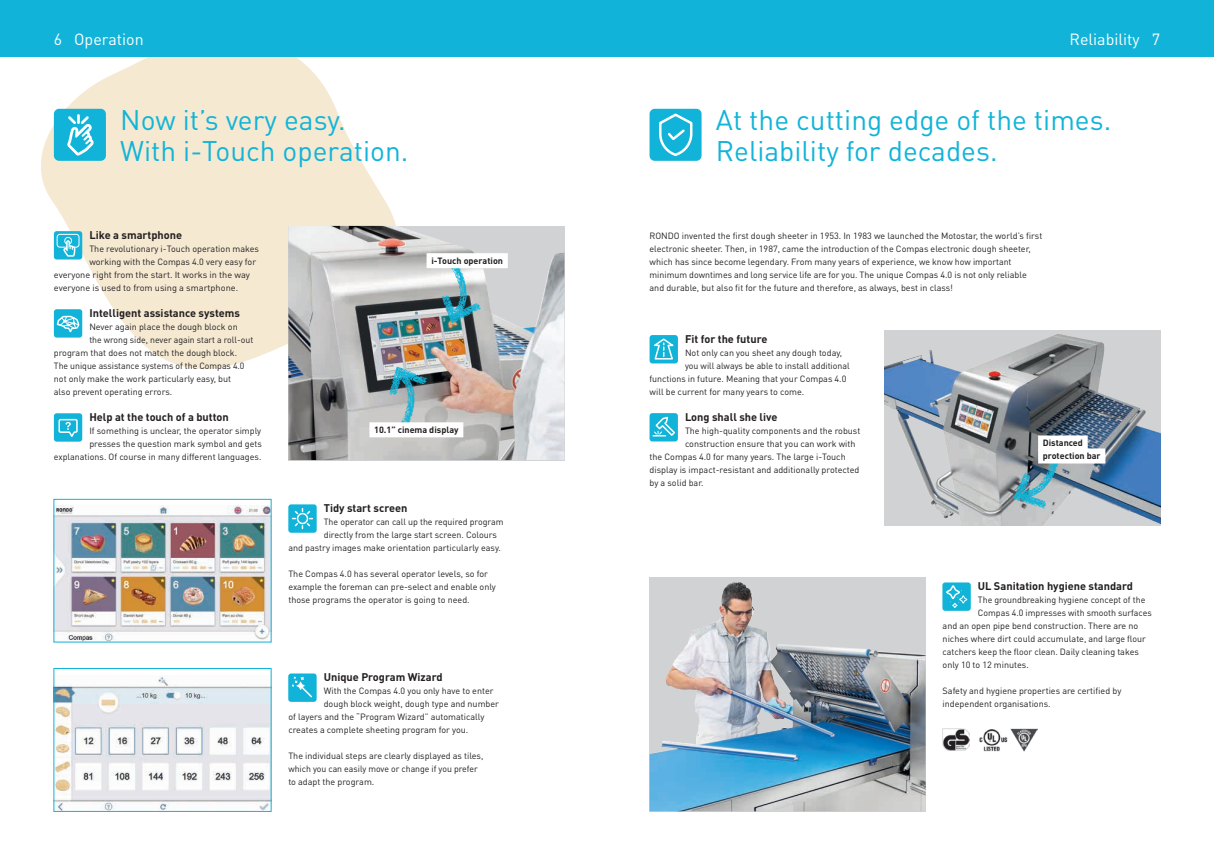
<style>
.page{position:relative;width:1214px;height:854px;background:#fff}
.page>*{position:absolute;margin:0;border:0;box-sizing:border-box;transform-origin:0 0}
.t1{font:28px/30.5px "DIN Pro";color:#11b4d8}
.t2{font:16px "DIN Pro";color:#fff}
.t3{font:700 11px "DIN Pro";color:#231f20}
.t4{font:9px/13px "DIN Pro";color:#231f20}
.t5{font:700 9px/13px "DIN Pro";color:#231f20}
.s1{color:#fff}
</style>
<div class="page">
<svg style="left:41px;top:57px;width:355px;height:312px;fill:#f5e9d2"></svg>
<div style="left:0;top:0;width:1213px;height:57px;background:#11b4d8"></div>
<div style="left:54px;top:109px;width:52px;height:52px;background:#11b4d8;border-radius:5px"></div>
<svg style="left:67px;top:114px;width:27px;height:41px"></svg>
<div style="left:288px;top:673px;width:28px;height:28px;background:#11b4d8;border-radius:3px"></div>
<svg style="left:292px;top:676px;width:21px;height:22px"></svg>
<div style="left:54px;top:231px;width:28px;height:28px;background:#11b4d8;border-radius:3px"></div>
<svg style="left:56px;top:233px;width:24px;height:23px"></svg>
<div style="left:54px;top:309px;width:28px;height:28px;background:#11b4d8;border-radius:3px"></div>
<svg style="left:56px;top:315px;width:24px;height:18px"></svg>
<div style="left:649px;top:413px;width:28px;height:28px;background:#11b4d8;border-radius:3px"></div>
<svg style="left:652px;top:416px;width:23px;height:21px"></svg>
<div style="left:942px;top:582px;width:28px;height:28px;background:#11b4d8;border-radius:3px"></div>
<svg style="left:946px;top:585px;width:21px;height:23px"></svg>
<div style="left:288px;top:504px;width:28px;height:28px;background:#11b4d8;border-radius:3px"></div>
<svg style="left:291px;top:508px;width:22px;height:22px"></svg>
<div style="left:649px;top:109px;width:52px;height:52px;background:#11b4d8;border-radius:5px"></div>
<svg style="left:659px;top:113px;width:34px;height:43px"></svg>
<div style="left:54px;top:413px;width:28px;height:28px;background:#11b4d8;border-radius:3px"></div>
<svg style="left:58px;top:418px;width:20px;height:19px"></svg>
<img style="left:288px;top:226px;width:276px;height:234px">
<img style="left:56px;top:505px;width:213px;height:135px">
<div style="left:54px;top:499px;width:217px;height:143px;border:1px solid #11b4d8"></div>
<img style="left:56px;top:676px;width:213px;height:133px">
<div style="left:54px;top:668px;width:217px;height:143px;border:1px solid #11b4d8"></div>
<img style="left:884px;top:330px;width:275px;height:195px">
<div style="left:649px;top:335px;width:29px;height:28px;background:#11b4d8;border-radius:3px"></div>
<svg style="left:649px;top:337px;width:25px;height:23px"></svg>
<img style="left:649px;top:577px;width:276px;height:234px">
<img style="left:721px;top:581px;width:17px;height:16px">
<img style="left:942px;top:728px;width:27px;height:22px">
<img style="left:979px;top:729px;width:29px;height:23px">
<img style="left:1010px;top:728px;width:27px;height:24px">
<svg style="left:389px;top:366px;width:38px;height:56px;background:#84aeb7"></svg>
<svg style="left:442px;top:268px;width:39px;height:55px;background:#84b1ba"></svg>
<div style="left:369px;top:422px;width:94px;height:15px;background:#fff"></div>
<div style="left:426px;top:253px;width:81px;height:15px;background:#fff"></div>
<svg style="left:1013px;top:449px;width:46px;height:59px;background:#739ca9"></svg>
<div style="left:1037px;top:435px;width:50px;height:15px;background:#fff"></div>
<div style="left:1037px;top:448px;width:68px;height:15px;background:#fff"></div>
<h2 class="t2" style="left:54px;top:29px;width:91px">6 Operation</h2>
<h2 class="t2" style="left:1069px;top:29px;width:92px">Reliability 7</h2>
<h1 class="t1" style="left:120px;top:104px;width:289px">Now it’s very easy.<br>With i-Touch operation.</h1>
<h1 class="t1" style="left:715px;top:104px;width:397px">At the cutting edge of the times.<br>Reliability for decades.</h1>
<p class="t3" style="left:89px;top:227px;width:94px">Like a smartphone</p>
<p class="t4" style="left:89px;top:242px;width:171px">The revolutionary i-Touch operation makes</p>
<p class="t4" style="left:89px;top:255px;width:168px">working with the Compas 4.0 very easy for</p>
<p class="t4" style="left:54px;top:268px;width:198px">everyone right from the start. It works in the way</p>
<p class="t4" style="left:54px;top:281px;width:186px">everyone is used to from using a smartphone.</p>
<p class="t3" style="left:89px;top:305px;width:152px">Intelligent assistance systems</p>
<p class="t4" style="left:89px;top:320px;width:150px">Never again place the dough block on</p>
<p class="t4" style="left:89px;top:333px;width:165px">the wrong side, never again start a roll-out</p>
<p class="t4" style="left:54px;top:346px;width:185px">program that does not match the dough block.</p>
<p class="t4" style="left:54px;top:359px;width:192px">The unique assistance systems of the Compas 4.0</p>
<p class="t4" style="left:54px;top:372px;width:179px">not only make the work particularly easy, but</p>
<p class="t4" style="left:54px;top:385px;width:120px">also prevent operating errors.</p>
<p class="t3" style="left:89px;top:409px;width:141px">Help at the touch of a button</p>
<p class="t4" style="left:54px;top:424px;width:209px;text-align:right">If something is unclear, the operator simply<br>presses the question mark symbol and gets explanations. Of course in many different languages.</p>
<p class="t5" style="left:426px;top:254px;width:83px"><span class="s1">x</span>i-Touch operation<span class="s1">x</span></p>
<p class="t5" style="left:369px;top:423px;width:95px"><span class="s1">x</span>10.1” cinema display<span class="s1">x</span></p>
<p class="t3" style="left:324px;top:500px;width:85px">Tidy start screen</p>
<p class="t4" style="left:324px;top:515px;width:181px">The operator can call up the required program</p>
<p class="t4" style="left:324px;top:528px;width:175px">directly from the large start screen. Colours</p>
<p class="t4" style="left:288px;top:541px;width:214px">and pastry images make orientation particularly easy.</p>
<p class="t4" style="left:288px;top:567px;width:209px">The Compas 4.0 has several operator levels, so for example the foreman can pre-select and enable only those programs the operator is going to need.</p>
<p class="t3" style="left:324px;top:669px;width:120px">Unique Program Wizard</p>
<p class="t4" style="left:324px;top:684px;width:171px">With the Compas 4.0 you only have to enter</p>
<p class="t4" style="left:324px;top:697px;width:177px">dough block weight, dough type and number</p>
<p class="t4" style="left:288px;top:710px;width:197px">of layers and the “Program Wizard” automatically</p>
<p class="t4" style="left:288px;top:723px;width:181px">creates a complete sheeting program for you.</p>
<p class="t4" style="left:288px;top:749px;width:196px">The individual steps are clearly displayed as tiles, which you can easily move or change if you prefer to adapt the program.</p>
<p class="t4" style="left:649px;top:229px;width:394px">RONDO invented the first dough sheeter in 1953. In 1983 we launched the Motostar, the world’s first electronic sheeter. Then, in 1987, came the introduction of the Compas electronic dough sheeter, which has since become legendary. From many years of experience, we know how important minimum downtimes and long service life are for you. The unique Compas 4.0 is not only reliable and durable, but also fit for the future and therefore, as always, best in class!</p>
<p class="t3" style="left:685px;top:331px;width:84px">Fit for the future</p>
<p class="t4" style="left:685px;top:346px;width:158px">Not only can you sheet any dough today,</p>
<p class="t4" style="left:685px;top:359px;width:166px">you will always be able to install additional</p>
<p class="t4" style="left:649px;top:372px;width:198px">functions in future. Meaning that your Compas 4.0</p>
<p class="t4" style="left:649px;top:385px;width:156px">will be current for many years to come.</p>
<p class="t3" style="left:685px;top:409px;width:94px">Long shall she live</p>
<p class="t4" style="left:685px;top:424px;width:177px">The high-quality components and the robust</p>
<p class="t4" style="left:685px;top:437px;width:172px">construction ensure that you can work with</p>
<p class="t4" style="left:649px;top:450px;width:198px">the Compas 4.0 for many years. The large i-Touch</p>
<p class="t4" style="left:649px;top:463px;width:211px">display is impact-resistant and additionally protected</p>
<p class="t4" style="left:649px;top:476px;width:55px">by a solid bar.</p>
<p class="t5" style="left:1037px;top:436px;width:69px"><span class="s1">x</span>Distanced<span class="s1">x x</span>protection bar<span class="s1">x</span></p>
<p class="t3" style="left:977px;top:578px;width:157px">UL Sanitation hygiene standard</p>
<p class="t4" style="left:977px;top:593px;width:169px">The groundbreaking hygiene concept of the</p>
<p class="t4" style="left:977px;top:606px;width:175px">Compas 4.0 impresses with smooth surfaces</p>
<p class="t4" style="left:942px;top:619px;width:197px">and an open pipe bend construction. There are no</p>
<p class="t4" style="left:942px;top:632px;width:205px">niches where dirt could accumulate, and large flour</p>
<p class="t4" style="left:942px;top:645px;width:198px">catchers keep the floor clean. Daily cleaning takes</p>
<p class="t4" style="left:942px;top:658px;width:88px">only 10 to 12 minutes.</p>
<p class="t4" style="left:942px;top:684px;width:180px">Safety and hygiene properties are certified by independent organisations.</p>
</div>
